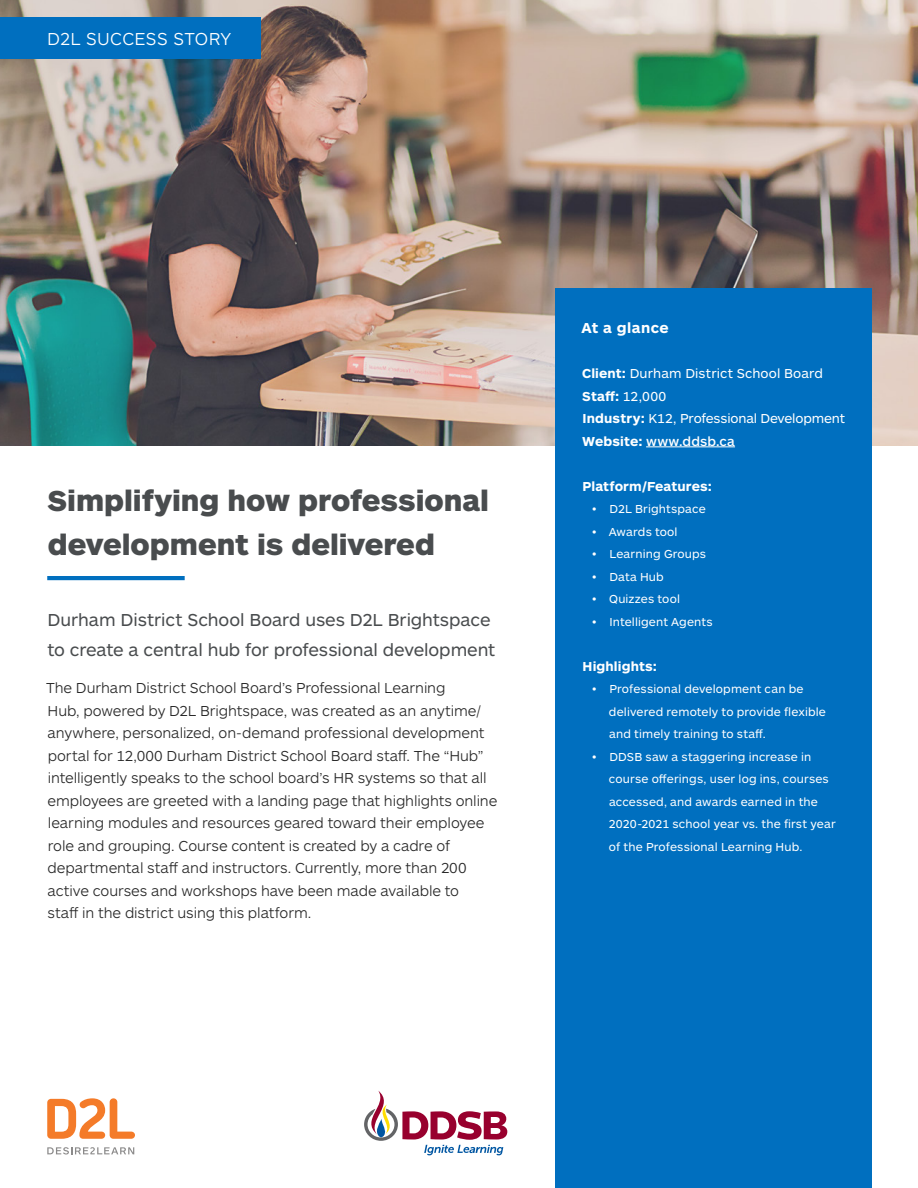
<style>
.page{position:relative;width:918px;height:1188px;background:#fff}
.page>*{position:absolute;margin:0;border:0;box-sizing:border-box;transform-origin:0 0}
.t1{font:900 30px/43.5px "ARS Maquette";color:#494c4e}
.t2{font:18px/30px "ARS Maquette";letter-spacing:-.005em;color:#494c4e}
.t3{font:300 18px "ARS Maquette";letter-spacing:.015em;color:#fff}
.t4{font:300 15px/22.5px "ARS Maquette";letter-spacing:-.005em;color:#262626}
.t5{font:700 15px "ARS Maquette";letter-spacing:.03em;color:#fff}
.t6{font:13.5px/22.5px "ARS Maquette";color:#fff}
.t7{font:700 13.5px "ARS Maquette";letter-spacing:.01em;color:#fff}
.t8{font:12px/22.5px "ARS Maquette";letter-spacing:.015em;color:#fff}
.s1{font-weight:700}
.s2{font-weight:500}
</style>
<div class="page">
<img style="left:0;top:0;width:918px;height:446px">
<div style="left:555px;top:288px;width:317px;height:900px;background:#006fbf"></div>
<svg style="left:47px;top:1098px;width:88px;height:41px"></svg>
<svg style="left:47px;top:1147px;width:87px;height:8px"></svg>
<div style="left:0;top:17px;width:260px;height:42px;background:#006fbf"></div>
<hr style="left:646px;top:447px;width:89px;height:1px;background:#fff">
<hr style="left:47px;top:576px;width:138px;height:4px;background:#006fbf">
<svg style="left:364px;top:1091px;width:143px;height:64px"></svg>
<p class="t3" style="left:47px;top:27px;width:186px">D2L SUCCESS STORY</p>
<h1 class="t1" style="left:48px;top:478px;width:443px">Simplifying how professional development is delivered</h1>
<p class="t2" style="left:47px;top:603px;width:449px">Durham District School Board uses D2L Brightspace to create a central hub for professional development</p>
<p class="t4" style="left:46px;top:676px;width:453px">The Durham District School Board’s Professional Learning<br>Hub, powered by D2L Brightspace, was created as an anytime/ anywhere, personalized, on-demand professional development portal for 12,000 Durham District School Board staff. The “Hub” intelligently speaks to the school board’s HR systems so that all employees are greeted with a landing page that highlights online learning modules and resources geared toward their employee role and grouping. Course content is created by a cadre of departmental staff and instructors. Currently, more than 200 active courses and workshops have been made available to<br>staff in the district using this platform.</p>
<p class="t5" style="left:581px;top:318px;width:89px">At a glance</p>
<p class="t6" style="left:582px;top:361px;width:264px"><span class="s1">Client:</span> Durham District School Board<br><span class="s1">Staff:</span> 12,000<br><span class="s1">Industry:</span> K12, Professional Development<br><span class="s1">Website:</span> <span class="s2">www.ddsb.ca</span></p>
<p class="t7" style="left:583px;top:477px;width:131px">Platform/Features:</p>
<p class="t8" style="left:592px;top:497px;width:115px">• D2L Brightspace</p>
<p class="t8" style="left:592px;top:520px;width:87px">• Awards tool</p>
<p class="t8" style="left:592px;top:542px;width:116px">• Learning Groups</p>
<p class="t8" style="left:592px;top:565px;width:73px">• Data Hub</p>
<p class="t8" style="left:592px;top:587px;width:90px">• Quizzes tool</p>
<p class="t8" style="left:592px;top:610px;width:122px">• Intelligent Agents</p>
<p class="t7" style="left:583px;top:657px;width:76px">Highlights:</p>
<p class="t8" style="left:609px;top:677px;width:219px;text-indent:-17px">• Professional development can be delivered remotely to provide flexible and timely training to staff.</p>
<p class="t8" style="left:609px;top:745px;width:228px;text-indent:-17px">• DDSB saw a staggering increase in course offerings, user log ins, courses accessed, and awards earned in the 2020-2021 school year vs. the first year of the Professional Learning Hub.</p>
</div>
